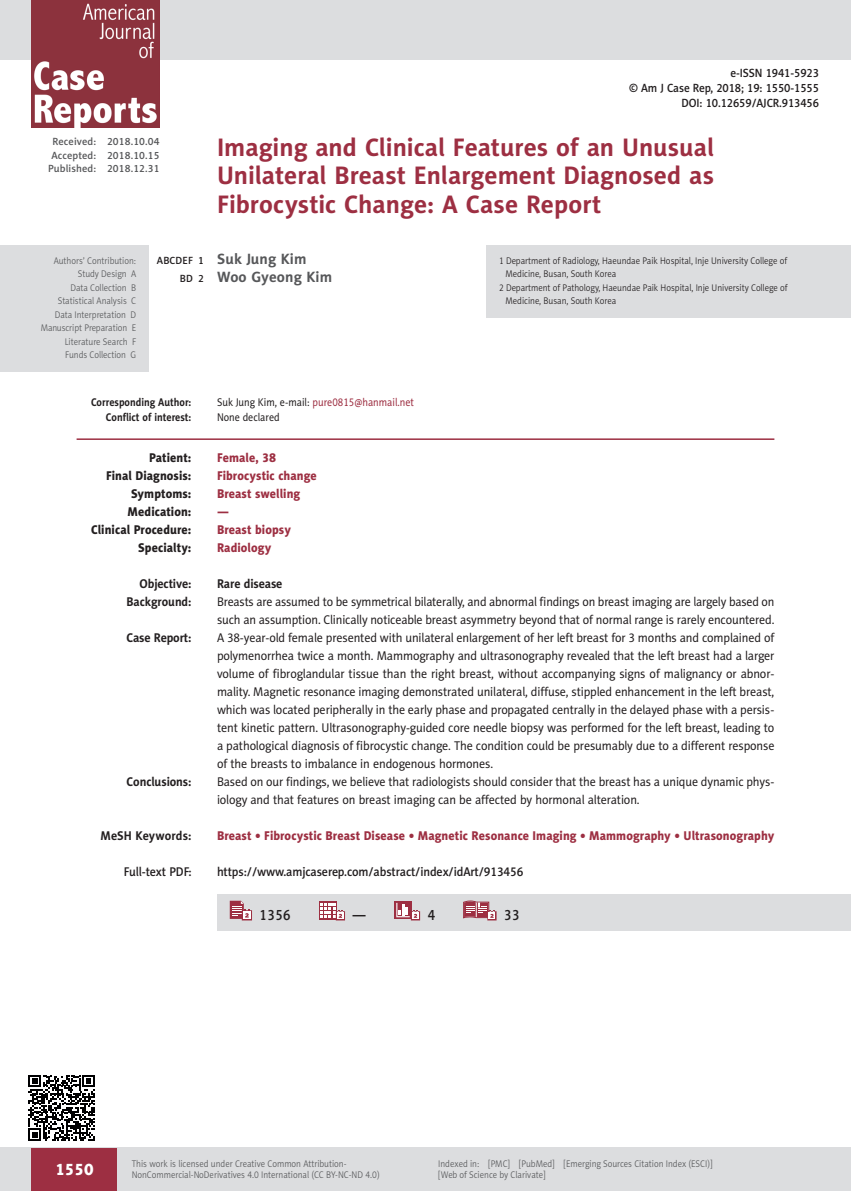
<style>
.page{position:relative;width:851px;height:1191px;background:#fff}
.page>*{position:absolute;margin:0;border:0;box-sizing:border-box;transform-origin:0 0}
.AJCR_Tytul{font:700 25.5px/28.5px "Naomi Sans EFN";letter-spacing:.005em;color:#9d2f42;text-align:justify}
.t1{font:16.5px "Naomi Sans EFN Heavy";color:#fff}
.AJCR_Autorzy{font:700 15px "Naomi Sans EFN";letter-spacing:.01em;color:#57585a}
.AJCR_dane{font:15px "Naomi Sans EFN Medium";letter-spacing:.03em;color:#231f20;scale:.9 1}
.AJCR_Summary_body{font:12.75px/18px "Naomi Sans EFN";letter-spacing:-.01em;color:#231f20;text-align:justify;scale:.95 1}
.AJCR_Summary_body-2{font:12.75px/18px "Naomi Sans EFN";letter-spacing:-.01em;color:#231f20;scale:.94 1}
.AJCR_keywords{font:12.75px "Naomi Sans EFN Heavy";letter-spacing:.005em;color:#9d2f42;scale:.95 1}
.AJCR_keywords-2{font:12.75px "Naomi Sans EFN Heavy";letter-spacing:.005em;color:#231f20;scale:.95 1}
.AJCR_full_text_pdf{font:12.75px "Naomi Sans EFN Medium";letter-spacing:-.01em;color:#231f20;scale:.95 1}
.AJCR_Summary_body-3{font:700 12.75px "Naomi Sans EFN";letter-spacing:-.01em;color:#231f20;scale:.95 1}
.AJCR_keywords-3{font:700 12.75px "Naomi Sans EFN";letter-spacing:.005em;color:#231f20;scale:.95 1}
.AJCR_Summary_body-4{font:700 12.75px "Naomi Sans EFN";letter-spacing:-.01em;color:#231f20;scale:.94 1}
.AJCR_full_text_pdf-2{font:12px "Naomi Sans EFN Medium";letter-spacing:-.01em;color:#231f20;scale:.95 1}
.AJCR_Adres{font:700 11.25px "Naomi Sans EFN";color:#231f20;scale:.9 1}
.AJCR_Adres-2{font:11.25px "Naomi Sans EFN";color:#9d2f42;scale:.9 1}
.AJCR_Adres-3{font:11.25px "Naomi Sans EFN";color:#231f20;scale:.9 1}
.t2{font:10.5px "Naomi Sans EFN Medium";letter-spacing:.01em;color:#57585a}
.t3{font:9.75px/11.2px "Naomi Sans EFN Light";color:#57585a;scale:.9 1}
.AJCR_Afiliacja{font:9.75px/13.5px "Naomi Sans EFN Light";color:#231f20;scale:.9 1}
.s1{font-family:"Naomi Sans EFN Medium";font-weight:400;font-size:10.5px;color:#231f20}
.s2{color:#231f20}
</style>
<div class="page">
<div style="left:217px;top:894px;width:633px;height:36px;background:#dcdddf"></div>
<svg style="left:230px;top:900px;width:22px;height:20px"></svg>
<div style="left:319px;top:901px;width:17px;height:18px;background:#9d2f42"></div>
<svg style="left:320px;top:902px;width:25px;height:18px"></svg>
<div style="left:394px;top:901px;width:18px;height:18px;background:#9d2f42"></div>
<svg style="left:396px;top:903px;width:24px;height:17px"></svg>
<svg style="left:463px;top:900px;width:33px;height:20px"></svg>
<hr style="left:77px;top:438px;width:697px;height:2px;background:#9d2f42">
<div style="left:0;top:246px;width:149px;height:126px;background:#dcdddf"></div>
<div style="left:486px;top:246px;width:364px;height:72px;background:#dcdddf"></div>
<svg style="left:28px;top:1075px;width:67px;height:66px"></svg>
<hr style="left:850px;top:0;width:1px;height:60px;background:#dcdddf">
<div style="left:0;top:1148px;width:850px;height:43px;background:#dcdddf"></div>
<div style="left:32px;top:1147px;width:85px;height:43px;background:#9d2f42"></div>
<div style="left:0;top:0;width:850px;height:60px;background:#dcdddf"></div>
<img style="left:32px;top:0;width:127px;height:127px">
<p class="AJCR_full_text_pdf-2" style="left:730px;top:66px;width:95px">e-ISSN 1941-5923</p>
<p class="AJCR_full_text_pdf-2" style="left:629px;top:81px;width:201px">© Am J Case Rep, 2018; 19: 1550-1555</p>
<p class="AJCR_full_text_pdf-2" style="left:681px;top:96px;width:146px">DOI: 10.12659/AJCR.913456</p>
<p class="AJCR_Tytul" style="left:217px;top:133px;width:498px">Imaging and Clinical Features of an Unusual Unilateral Breast Enlargement Diagnosed as Fibrocystic Change: A Case Report</p>
<p class="AJCR_Autorzy" style="left:157px;top:250px;width:151px"><span class="s1">ABCDEF 1</span> Suk Jung Kim</p>
<p class="AJCR_Autorzy" style="left:180px;top:268px;width:154px"><span class="s1">BD 2</span> Woo Gyeong Kim</p>
<p class="t2" style="left:52px;top:136px;width:109px">Received: 2018.10.04</p>
<p class="t2" style="left:51px;top:149px;width:110px">Accepted: 2018.10.15</p>
<p class="t2" style="left:48px;top:163px;width:113px">Published: 2018.12.31</p>
<p class="t3" style="left:54px;top:255px;width:93px">Authors’ Contribution:</p>
<p class="t3" style="left:78px;top:268px;width:66px">Study Design A</p>
<p class="t3" style="left:70px;top:282px;width:74px">Data Collection B</p>
<p class="t3" style="left:58px;top:295px;width:89px">Statistical Analysis C</p>
<p class="t3" style="left:55px;top:309px;width:92px">Data Interpretation D</p>
<p class="t3" style="left:41px;top:322px;width:107px">Manuscript Preparation E</p>
<p class="t3" style="left:65px;top:336px;width:81px">Literature Search F</p>
<p class="t3" style="left:65px;top:349px;width:80px">Funds Collection G</p>
<p class="AJCR_Afiliacja" style="left:505px;top:254px;width:314px;text-indent:-6px">1 Department of Radiology, Haeundae Paik Hospital, Inje University College of<br>Medicine, Busan, South Korea</p>
<p class="AJCR_Afiliacja" style="left:505px;top:281px;width:315px;text-indent:-6px">2 Department of Pathology, Haeundae Paik Hospital, Inje University College of<br>Medicine, Busan, South Korea</p>
<p class="AJCR_Adres" style="left:91px;top:395px;width:113px">Corresponding Author:</p>
<p class="AJCR_Adres-2" style="left:217px;top:395px;width:220px"><span class="s2">Suk Jung Kim, e-mail:</span> pure0815@hanmail.net</p>
<p class="AJCR_Adres" style="left:106px;top:411px;width:97px">Conflict of interest:</p>
<p class="AJCR_Adres-3" style="left:217px;top:411px;width:71px">None declared</p>
<p class="AJCR_keywords-2" style="left:149px;top:450px;width:46px">Patient:</p>
<p class="AJCR_keywords" style="left:217px;top:450px;width:64px">Female, 38</p>
<p class="AJCR_keywords-2" style="left:106px;top:468px;width:91px">Final Diagnosis:</p>
<p class="AJCR_keywords" style="left:217px;top:468px;width:107px">Fibrocystic change</p>
<p class="AJCR_keywords-2" style="left:131px;top:486px;width:65px">Symptoms:</p>
<p class="AJCR_keywords" style="left:217px;top:486px;width:89px">Breast swelling</p>
<p class="AJCR_keywords-2" style="left:128px;top:504px;width:69px">Medication:</p>
<p class="AJCR_keywords" style="left:217px;top:504px;width:14px">—</p>
<p class="AJCR_keywords-2" style="left:91px;top:522px;width:107px">Clinical Procedure:</p>
<p class="AJCR_keywords" style="left:217px;top:522px;width:79px">Breast biopsy</p>
<p class="AJCR_keywords-2" style="left:138px;top:540px;width:58px">Specialty:</p>
<p class="AJCR_keywords" style="left:217px;top:540px;width:59px">Radiology</p>
<p class="AJCR_Summary_body-3" style="left:139px;top:576px;width:56px">Objective:</p>
<p class="AJCR_Summary_body-3" style="left:217px;top:576px;width:70px">Rare disease</p>
<p class="AJCR_Summary_body-4" style="left:126px;top:594px;width:71px">Background:</p>
<p class="AJCR_Summary_body-2" style="left:217px;top:593px;width:594px">Breasts are assumed to be symmetrical bilaterally, and abnormal findings on breast imaging are largely based on such an assumption. Clinically noticeable breast asymmetry beyond that of normal range is rarely encountered.</p>
<p class="AJCR_Summary_body-3" style="left:126px;top:630px;width:70px">Case Report:</p>
<p class="AJCR_Summary_body" style="left:217px;top:629px;width:588px">A 38-year-old female presented with unilateral enlargement of her left breast for 3 months and complained of polymenorrhea twice a month. Mammography and ultrasonography revealed that the left breast had a larger volume of fibroglandular tissue than the right breast, without accompanying signs of malignancy or abnor&shy;mality. Magnetic resonance imaging demonstrated unilateral, diffuse, stippled enhancement in the left breast, which was located peripherally in the early phase and propagated centrally in the delayed phase with a persis&shy;tent kinetic pattern. Ultrasonography-guided core needle biopsy was performed for the left breast, leading to a pathological diagnosis of fibrocystic change. The condition could be presumably due to a different response of the breasts to imbalance in endogenous hormones.</p>
<p class="AJCR_Summary_body-3" style="left:127px;top:774px;width:70px">Conclusions:</p>
<p class="AJCR_Summary_body" style="left:217px;top:773px;width:588px">Based on our findings, we believe that radiologists should consider that the breast has a unique dynamic phys&shy;iology and that features on breast imaging can be affected by hormonal alteration.</p>
<p class="AJCR_keywords-3" style="left:100px;top:828px;width:97px">MeSH Keywords:</p>
<p class="AJCR_keywords" style="left:217px;top:828px;width:588px">Breast • Fibrocystic Breast Disease • Magnetic Resonance Imaging • Mammography • Ultrasonography</p>
<p class="AJCR_full_text_pdf" style="left:124px;top:864px;width:73px">Full-text PDF:</p>
<p class="AJCR_full_text_pdf" style="left:217px;top:864px;width:324px">https://www.amjcaserep.com/abstract/index/idArt/913456</p>
<p class="AJCR_dane" style="left:259px;top:906px;width:36px">1356</p>
<p class="AJCR_dane" style="left:352px;top:906px;width:16px">—</p>
<p class="AJCR_dane" style="left:427px;top:906px;width:10px">4</p>
<p class="AJCR_dane" style="left:504px;top:906px;width:19px">33</p>
<p class="t1" style="left:55px;top:1159px;width:40px">1550</p>
<p class="t3" style="left:438px;top:1158px;width:306px">Indexed in: [PMC] [PubMed] [Emerging Sources Citation Index (ESCI)] [Web of Science by Clarivate]</p>
<p class="t3" style="left:132px;top:1158px;width:277px">This work is licensed under Creative Common Attribution-<br>NonCommercial-NoDerivatives 4.0 International (CC BY-NC-ND 4.0)</p>
</div>
